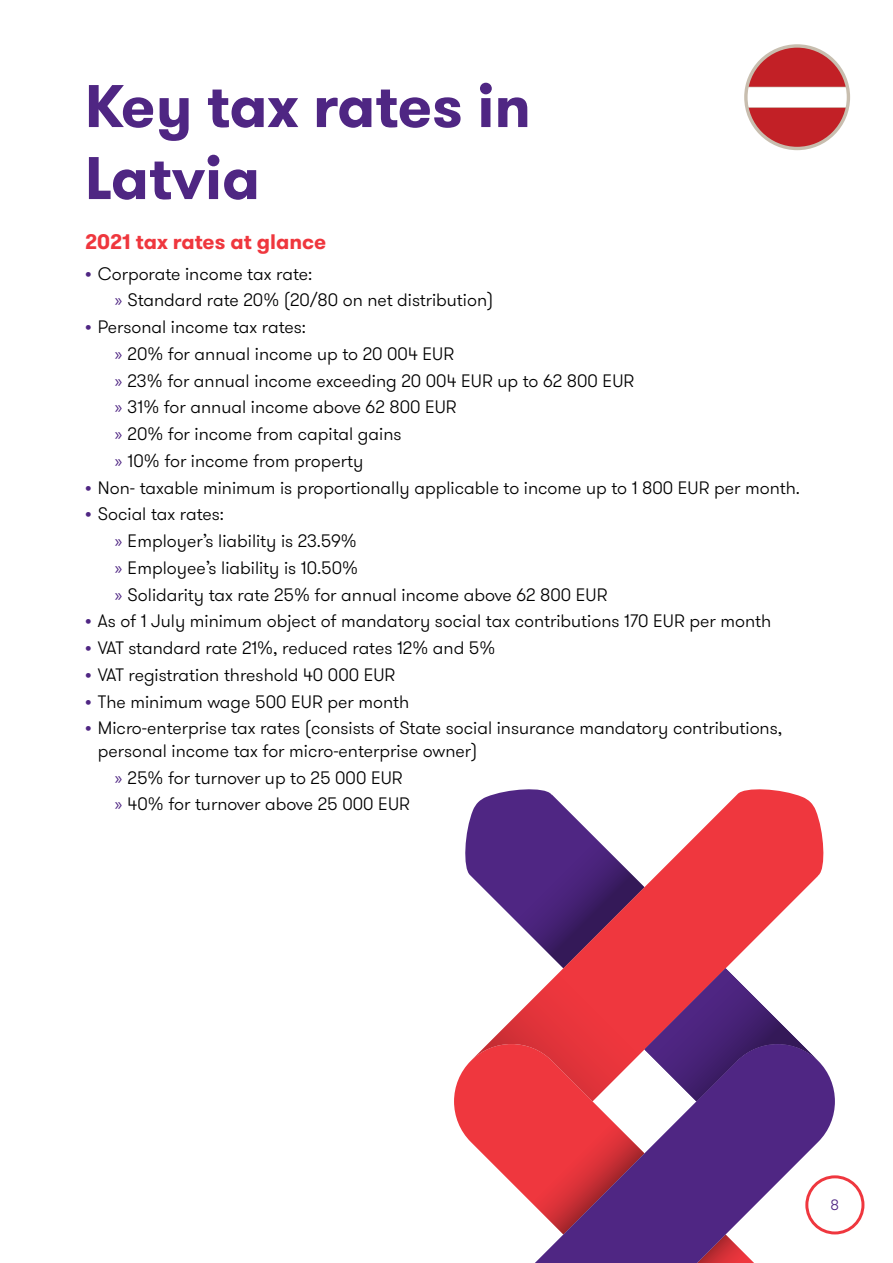
<style>
.page{position:relative;width:893px;height:1263px;background:#fff}
.page>*{position:absolute;margin:0;border:0;box-sizing:border-box;transform-origin:0 0}
.t1{font:700 60px/72px "GT Walsheim Pro";color:#4f2683}
.t2{font:700 21px "GT Walsheim Pro";color:#ef373e}
.t3{font:300 18px/26.7px "GT Walsheim Pro";color:#000}
.t4{font:300 15px "GT Walsheim Pro";color:#4f2683}
.s1{font-weight:700;color:#4f2683}
.s2{font-family:"Myriad Pro";font-weight:400;color:#4f2683}
</style>
<div class="page">
<svg style="left:744px;top:44px;width:106px;height:106px"></svg>
<div style="left:805px;top:1175px;width:59px;height:59px;border:3px solid #ef373e;border-radius:50%"></div>
<svg style="left:454px;top:789px;width:381px;height:474px"></svg>
<h1 class="t1" style="left:85px;top:71px;width:447px">Key tax rates in<br>Latvia</h1>
<p class="t2" style="left:85px;top:228px;width:243px">2021 tax rates at glance</p>
<p class="t3" style="left:115px;top:260px;width:380px;text-indent:-30px"><span class="s1">•</span> Corporate income tax rate:<br><span class="s2">»</span> Standard rate 20% (20/80 on net distribution)</p>
<p class="t3" style="left:115px;top:314px;width:521px;text-indent:-30px"><span class="s1">•</span> Personal income tax rates:<br><span class="s2">»</span> 20% for annual income up to 20 004 EUR<br><span class="s2">»</span> 23% for annual income exceeding 20 004 EUR up to 62 800 EUR <span class="s2">»</span> 31% for annual income above 62 800 EUR<br><span class="s2">»</span> 20% for income from capital gains<br><span class="s2">»</span> 10% for income from property</p>
<p class="t3" style="left:85px;top:474px;width:716px"><span class="s1">•</span> Non- taxable minimum is proportionally applicable to income up to 1 800 EUR per month.</p>
<p class="t3" style="left:115px;top:501px;width:494px;text-indent:-30px"><span class="s1">•</span> Social tax rates:<br><span class="s2">»</span> Employer’s liability is 23.59%<br><span class="s2">»</span> Employee’s liability is 10.50%<br><span class="s2">»</span> Solidarity tax rate 25% for annual income above 62 800 EUR</p>
<p class="t3" style="left:85px;top:608px;width:688px"><span class="s1">•</span> As of 1 July minimum object of mandatory social tax contributions 170 EUR per month</p>
<p class="t3" style="left:85px;top:635px;width:412px"><span class="s1">•</span> VAT standard rate 21%, reduced rates 12% and 5%</p>
<p class="t3" style="left:85px;top:662px;width:312px"><span class="s1">•</span> VAT registration threshold 40 000 EUR</p>
<p class="t3" style="left:85px;top:688px;width:326px"><span class="s1">•</span> The minimum wage 500 EUR per month</p>
<p class="t3" style="left:98px;top:717px;width:686px;line-height:22.5px;text-indent:-13px"><span class="s1">•</span> Micro-enterprise tax rates (consists of State social insurance mandatory contributions, personal income tax for micro-enterprise owner)</p>
<p class="t3" style="left:115px;top:764px;width:297px"><span class="s2">»</span> 25% for turnover up to 25 000 EUR <span class="s2">»</span> 40% for turnover above 25 000 EUR</p>
<p class="t4" style="left:831px;top:1195px;width:10px">8</p>
</div>
